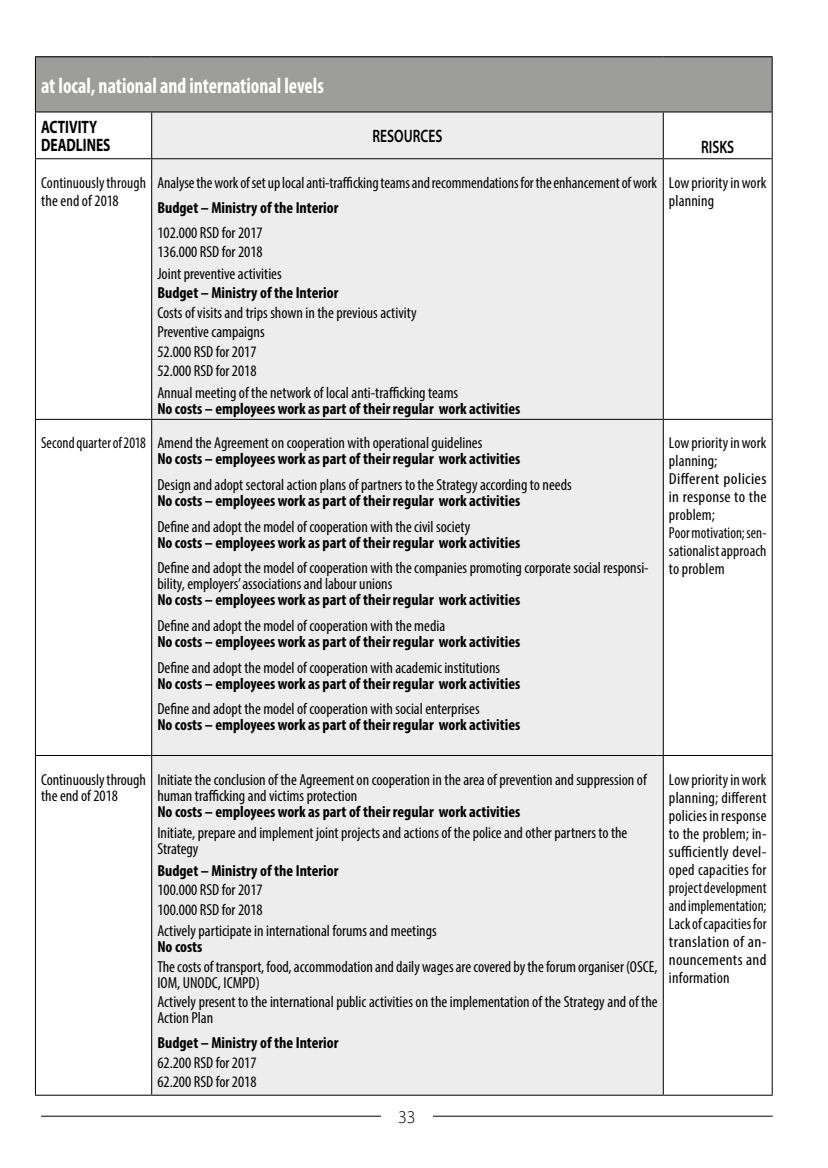
<style>
.page{position:relative;width:828px;height:1168px;background:#fff}
.page>*{position:absolute;margin:0;border:0;box-sizing:border-box;transform-origin:0 0}
.t1{font:700 condensed 22px "Myriad Pro";color:#fff;scale:.9 1}
.t2{font:700 18px/18px "Myriad Pro";color:#000;scale:.75 1}
.t3{font:600 18px "Myriad Pro";color:#000;scale:.75 1}
.t4{font:300 18px "Myriad Pro";color:#000}
.t5{font:condensed 16px/18px "Myriad Pro";color:#000}
.t6{font:700 condensed 16px "Myriad Pro";color:#000}
.t7{font:condensed 16px "Myriad Pro";color:#000;scale:.93 1}
</style>
<div class="page">
<hr style="left:41px;top:1116px;width:731px;height:1px;background:#000">
<div style="left:381px;top:1109px;width:51px;height:15px;background:#fff"></div>
<div style="left:35px;top:57px;width:737px;height:55px;background:#9d9d9c"></div>
<div style="left:152px;top:112px;width:511px;height:983px;background:#ededed"></div>
<hr style="left:771px;top:57px;width:1px;height:54px;background:#000">
<hr style="left:771px;top:112px;width:1px;height:46px;background:#000">
<hr style="left:771px;top:159px;width:1px;height:260px;background:#000">
<hr style="left:771px;top:420px;width:1px;height:335px;background:#000">
<hr style="left:35px;top:56px;width:117px;height:1px;background:#000">
<hr style="left:152px;top:56px;width:511px;height:1px;background:#000">
<hr style="left:663px;top:56px;width:109px;height:1px;background:#000">
<hr style="left:35px;top:111px;width:117px;height:1px;background:#000">
<hr style="left:152px;top:111px;width:511px;height:1px;background:#000">
<hr style="left:663px;top:111px;width:109px;height:1px;background:#000">
<hr style="left:35px;top:158px;width:117px;height:1px;background:#000">
<hr style="left:152px;top:158px;width:511px;height:1px;background:#000">
<hr style="left:663px;top:158px;width:109px;height:1px;background:#000">
<hr style="left:35px;top:419px;width:117px;height:1px;background:#000">
<hr style="left:152px;top:419px;width:511px;height:1px;background:#000">
<hr style="left:663px;top:419px;width:109px;height:1px;background:#000">
<hr style="left:35px;top:755px;width:117px;height:1px;background:#000">
<hr style="left:152px;top:755px;width:511px;height:1px;background:#000">
<hr style="left:663px;top:755px;width:109px;height:1px;background:#000">
<hr style="left:35px;top:1095px;width:117px;height:1px;background:#000">
<hr style="left:152px;top:1095px;width:511px;height:1px;background:#000">
<hr style="left:663px;top:1095px;width:109px;height:1px;background:#000">
<hr style="left:35px;top:57px;width:1px;height:54px;background:#000">
<hr style="left:35px;top:112px;width:1px;height:46px;background:#000">
<hr style="left:151px;top:112px;width:1px;height:46px;background:#000">
<hr style="left:663px;top:112px;width:1px;height:46px;background:#000">
<hr style="left:35px;top:159px;width:1px;height:260px;background:#000">
<hr style="left:151px;top:159px;width:1px;height:260px;background:#000">
<hr style="left:663px;top:159px;width:1px;height:260px;background:#000">
<hr style="left:35px;top:420px;width:1px;height:335px;background:#000">
<hr style="left:151px;top:420px;width:1px;height:335px;background:#000">
<hr style="left:663px;top:420px;width:1px;height:335px;background:#000">
<hr style="left:35px;top:756px;width:1px;height:339px;background:#000">
<hr style="left:151px;top:756px;width:1px;height:339px;background:#000">
<hr style="left:663px;top:756px;width:1px;height:339px;background:#000">
<hr style="left:771px;top:756px;width:1px;height:339px;background:#000">
<h1 class="t1" style="left:41px;top:72px;width:316px">at local, national and international levels</h1>
<p class="t2" style="left:41px;top:117px;width:94px">ACTIVITY<br>DEADLINES</p>
<p class="t3" style="left:373px;top:125px;width:94px">RESOURCES</p>
<p class="t5" style="left:41px;top:173px;width:106px">Continuously through the end of 2018</p>
<p class="t5" style="left:157px;top:173px;width:501px">Analyse the work of set up local anti-trafficking teams and recommendations for the enhancement of work</p>
<p class="t6" style="left:157px;top:197px;width:183px">Budget – Ministry of the Interior</p>
<p class="t5" style="left:157px;top:223px;width:107px;line-height:19.4px">102.000 RSD for 2017<br>136.000 RSD for 2018</p>
<p class="t5" style="left:157px;top:264px;width:126px">Joint preventive activities</p>
<p class="t6" style="left:157px;top:283px;width:183px">Budget – Ministry of the Interior</p>
<p class="t5" style="left:157px;top:303px;width:261px;line-height:19.4px">Costs of visits and trips shown in the previous activity<br>Preventive campaigns<br>52.000 RSD for 2017<br>52.000 RSD for 2018</p>
<p class="t5" style="left:157px;top:383px;width:302px">Annual meeting of the network of local anti-trafficking teams</p>
<p class="t6" style="left:157px;top:398px;width:364px">No costs – employees work as part of their regular work activities</p>
<p class="t7" style="left:41px;top:433px;width:476px">Second quarter of 2018 Amend the Agreement on cooperation with operational guidelines</p>
<p class="t6" style="left:157px;top:449px;width:364px">No costs – employees work as part of their regular work activities</p>
<p class="t5" style="left:157px;top:475px;width:416px">Design and adopt sectoral action plans of partners to the Strategy according to needs</p>
<p class="t6" style="left:157px;top:491px;width:364px">No costs – employees work as part of their regular work activities</p>
<p class="t5" style="left:157px;top:517px;width:314px">Define and adopt the model of cooperation with the civil society</p>
<p class="t6" style="left:157px;top:532px;width:364px">No costs – employees work as part of their regular work activities</p>
<p class="t5" style="left:157px;top:560px;width:493px;line-height:16px">Define and adopt the model of cooperation with the companies promoting corporate social responsi&shy;bility, employers’ associations and labour unions</p>
<p class="t6" style="left:157px;top:590px;width:364px">No costs – employees work as part of their regular work activities</p>
<p class="t5" style="left:157px;top:616px;width:289px">Define and adopt the model of cooperation with the media</p>
<p class="t6" style="left:157px;top:632px;width:364px">No costs – employees work as part of their regular work activities</p>
<p class="t5" style="left:157px;top:658px;width:344px">Define and adopt the model of cooperation with academic institutions</p>
<p class="t6" style="left:157px;top:673px;width:364px">No costs – employees work as part of their regular work activities</p>
<p class="t5" style="left:157px;top:700px;width:324px">Define and adopt the model of cooperation with social enterprises</p>
<p class="t6" style="left:157px;top:715px;width:364px">No costs – employees work as part of their regular work activities</p>
<p class="t3" style="left:701px;top:135px;width:46px">RISKS</p>
<p class="t5" style="left:669px;top:173px;width:99px">Low priority in work planning</p>
<p class="t5" style="left:669px;top:434px;width:99px">Low priority in work planning;<br>Different policies in response to the problem;<br>Poor motivation; sen&shy;sationalist approach to problem</p>
<p class="t5" style="left:41px;top:771px;width:106px;line-height:16px">Continuously through the end of 2018</p>
<p class="t5" style="left:157px;top:771px;width:491px;line-height:16px">Initiate the conclusion of the Agreement on cooperation in the area of prevention and suppression of human trafficking and victims protection</p>
<p class="t6" style="left:157px;top:801px;width:364px">No costs – employees work as part of their regular work activities</p>
<p class="t5" style="left:157px;top:825px;width:471px;line-height:16px">Initiate, prepare and implement joint projects and actions of the police and other partners to the<br>Strategy</p>
<p class="t6" style="left:157px;top:860px;width:183px">Budget – Ministry of the Interior</p>
<p class="t5" style="left:157px;top:880px;width:107px;line-height:19.4px">100.000 RSD for 2017<br>100.000 RSD for 2018</p>
<p class="t5" style="left:157px;top:922px;width:281px">Actively participate in international forums and meetings</p>
<p class="t6" style="left:157px;top:937px;width:47px">No costs</p>
<p class="t5" style="left:157px;top:958px;width:502px;line-height:16px">The costs of transport, food, accommodation and daily wages are covered by the forum organiser (OSCE,<br>IOM, UNODC, ICMPD)</p>
<p class="t5" style="left:157px;top:994px;width:502px;line-height:16px">Actively present to the international public activities on the implementation of the Strategy and of the<br>Action Plan</p>
<p class="t6" style="left:157px;top:1033px;width:183px">Budget – Ministry of the Interior</p>
<p class="t5" style="left:157px;top:1052px;width:101px;line-height:19.4px">62.200 RSD for 2017<br>62.200 RSD for 2018</p>
<p class="t4" style="left:398px;top:1107px;width:19px">33</p>
<p class="t5" style="left:669px;top:770px;width:99px;text-align:justify">Low priority in work planning; different policies in response to the problem; in&shy;sufficiently devel&shy;oped capacities for project development and implementation; Lack of capacities for translation of an&shy;nouncements and information</p>
</div>
